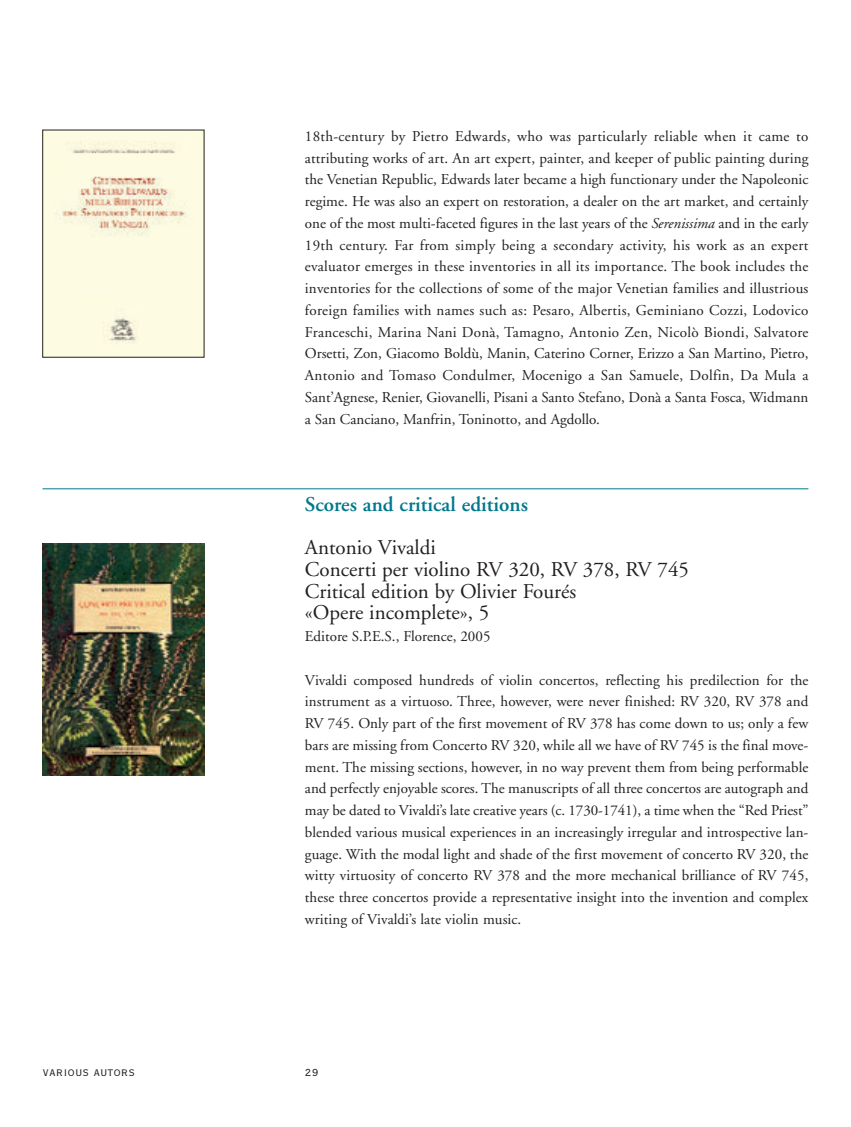
<style>
.page{position:relative;width:851px;height:1127px;background:#fff}
.page>*{position:absolute;margin:0;border:0;box-sizing:border-box;transform-origin:0 0}
.t1{font:21px/21.8px "Adobe Garamond";color:#231f20}
.t2{font:600 21px "Adobe Garamond";color:#00788b}
.t3{font:15px/21.8px "Adobe Garamond";color:#231f20;text-align:justify}
.t4{font:15px "Copperplate Twenty Nine BC";color:#231f20}
.t5{font:13.5px "Copperplate Twenty Nine BC";color:#231f20}
.s1{font-style:italic}
</style>
<div class="page">
<hr style="left:43px;top:488px;width:765px;height:1px;background:#00788b">
<img style="left:45px;top:132px;width:157px;height:223px">
<img style="left:43px;top:544px;width:161px;height:232px">
<p class="t3" style="left:305px;top:127px;width:505px">18th-century by Pietro Edwards, who was particularly reliable when it came to attributing works of art. An art expert, painter, and keeper of public painting during the Venetian Republic, Edwards later became a high functionary under the Napoleonic regime. He was also an expert on restoration, a dealer on the art market, and certainly one of the most multi-faceted figures in the last years of the <span class="s1">Serenissima</span> and in the early 19th century. Far from simply being a secondary activity, his work as an expert evaluator emerges in these inventories in all its importance. The book includes the inventories for the collections of some of the major Venetian families and illustrious foreign families with names such as: Pesaro, Albertis, Geminiano Cozzi, Lodovico Franceschi, Marina Nani Donà, Tamagno, Antonio Zen, Nicolò Biondi, Salvatore Orsetti, Zon, Giacomo Boldù, Manin, Caterino Corner, Erizzo a San Martino, Pietro, Antonio and Tomaso Condulmer, Mocenigo a San Samuele, Dolfin, Da Mula a Sant’Agnese, Renier, Giovanelli, Pisani a Santo Stefano, Donà a Santa Fosca, Widmann a San Canciano, Manfrin, Toninotto, and Agdollo.</p>
<h1 class="t2" style="left:305px;top:495px;width:224px">Scores and critical editions</h1>
<h1 class="t1" style="left:305px;top:538px;width:385px">Antonio Vivaldi<br>Concerti per violino RV 320, RV 378, RV 745<br>Critical edition by Olivier Fourés<br>«Opere incomplete», 5</h1>
<p class="t3" style="left:305px;top:627px;width:187px">Editore S.P.E.S., Florence, 2005</p>
<p class="t3" style="left:305px;top:670px;width:505px">Vivaldi composed hundreds of violin concertos, reflecting his predilection for the instrument as a virtuoso. Three, however, were never finished: RV 320, RV 378 and RV 745. Only part of the first movement of RV 378 has come down to us; only a few bars are missing from Concerto RV 320, while all we have of RV 745 is the final move&shy;ment. The missing sections, however, in no way prevent them from being performable and perfectly enjoyable scores. The manuscripts of all three concertos are autograph and may be dated to Vivaldi’s late creative years (c. 1730-1741), a time when the “Red Priest” blended various musical experiences in an increasingly irregular and introspective lan&shy;guage. With the modal light and shade of the first movement of concerto RV 320, the witty virtuosity of concerto RV 378 and the more mechanical brilliance of RV 745, these three concertos provide a representative insight into the invention and complex writing of Vivaldi’s late violin music.</p>
<p class="t4" style="left:43px;top:1062px;width:94px">various autors</p>
<p class="t5" style="left:305px;top:1063px;width:15px">29</p>
</div>
